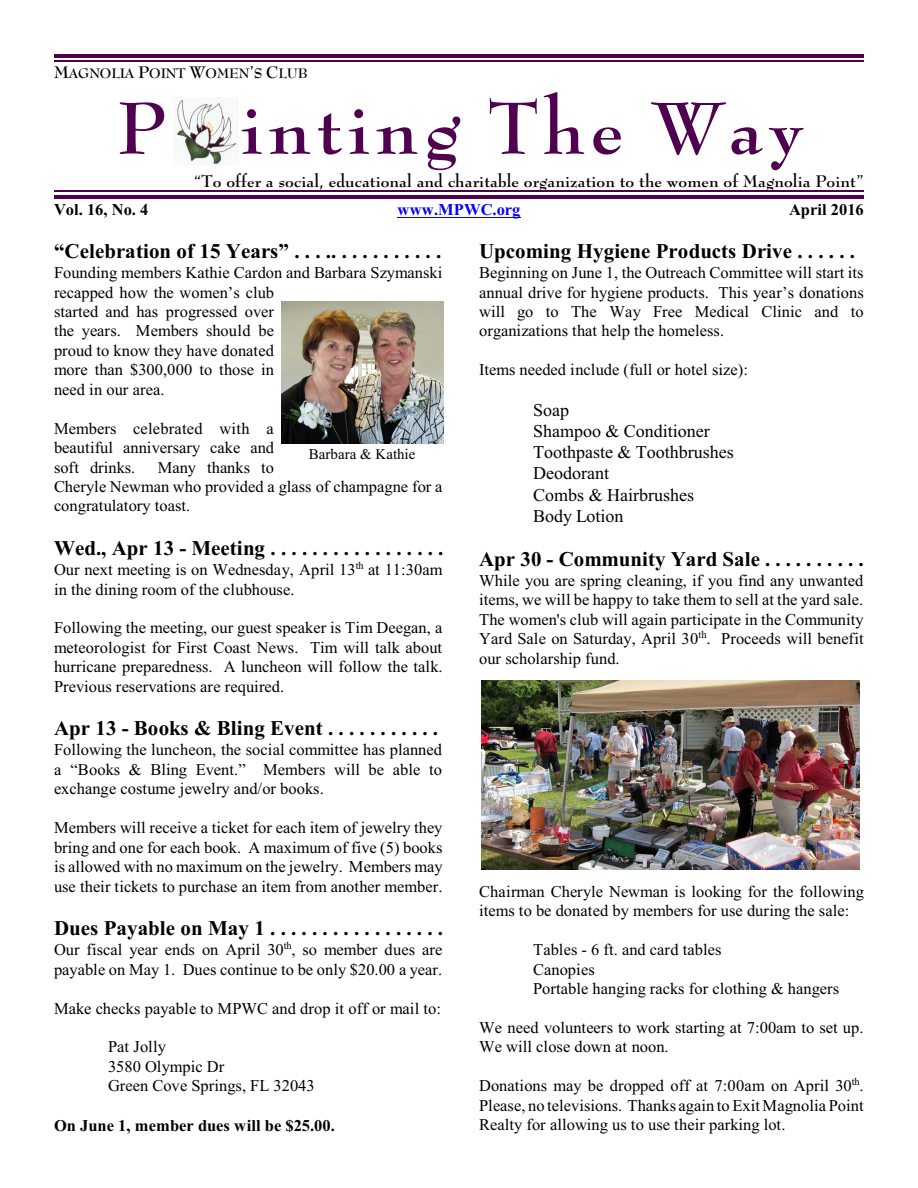
<style>
.page{position:relative;width:918px;height:1188px;background:#fff}
.page>*{position:absolute;margin:0;border:0;box-sizing:border-box;transform-origin:0 0}
.t1{font:700 72px "Bernhard Modern BT";letter-spacing:.08em;color:#4f004f}
.t2{font:700 21px "Times New Roman";color:#000}
.t3{font:18px/21.3px "Times New Roman";color:#000}
.t4{font:16.5px/19.5px "Times New Roman";color:#000}
.t5{font:700 16.5px "Bernhard Modern BT";color:#000}
.t6{font:700 16.5px "Times New Roman";color:#000}
.t7{font:700 16.5px "Times New Roman";letter-spacing:.01em;color:#00f}
.t8{font:15px "Times New Roman";color:#000}
.t9{font:700 13.5px "Bernhard Modern BT";letter-spacing:-.01em;color:#000}
.s1{font-size:16.5px}
</style>
<div class="page">
<img style="left:176px;top:99px;width:61px;height:66px">
<img style="left:281px;top:302px;width:162px;height:142px">
<img style="left:481px;top:681px;width:378px;height:189px">
<hr style="left:397px;top:217px;width:124px;height:1px;background:#00f">
<hr style="left:54px;top:54px;width:810px;height:4px;background:#4f004f">
<hr style="left:54px;top:60px;width:810px;height:2px;background:#4f004f">
<hr style="left:54px;top:191px;width:810px;height:1px;background:#4f004f">
<hr style="left:54px;top:195px;width:810px;height:4px;background:#4f004f">
<p class="t9" style="left:54px;top:68px;width:255px"><span class="s1">M</span>AGNOLIA <span class="s1">P</span>OINT <span class="s1">W</span>OMEN<span class="s1">’</span>S <span class="s1">C</span>LUB</p>
<h1 class="t1" style="left:117px;top:99px;width:688px">P inting The Way</h1>
<p class="t5" style="left:194px;top:174px;width:671px">“To offer a social, educational and charitable organization to the women of Magnolia Point”</p>
<p class="t6" style="left:54px;top:204px;width:96px">Vol. 16, No. 4</p>
<p class="t7" style="left:397px;top:204px;width:125px">www.MPWC.org</p>
<p class="t6" style="left:789px;top:204px;width:76px">April 2016</p>
<p class="t2" style="left:54px;top:244px;width:389px">“Celebration of 15 Years” . . . .. . . . . . . . . . .</p>
<p class="t4" style="left:54px;top:264px;width:390px">Founding members Kathie Cardon and Barbara Szymanski recapped how the women’s club<br>started and has progressed over<br>the years. Members should be<br>proud to know they have donated<br>more than $300,000 to those in<br>need in our area.</p>
<p class="t4" style="left:54px;top:420px;width:222px;text-align:justify">Members celebrated with a beautiful anniversary cake and soft drinks.</p>
<p class="t2" style="left:479px;top:244px;width:377px">Upcoming Hygiene Products Drive . . . . . .</p>
<p class="t4" style="left:479px;top:264px;width:386px;text-align:justify">Beginning on June 1, the Outreach Committee will start its annual drive for hygiene products. This year’s donations will go to The Way Free Medical Clinic and to organizations that help the homeless.</p>
<p class="t4" style="left:479px;top:362px;width:270px">Items needed include (full or hotel size):</p>
<p class="t3" style="left:533px;top:401px;width:202px">Soap<br>Shampoo &amp; Conditioner<br>Toothpaste &amp; Toothbrushes<br>Deodorant<br>Combs &amp; Hairbrushes<br>Body Lotion</p>
<p class="t2" style="left:479px;top:552px;width:386px">Apr 30 - Community Yard Sale . . . . . . . . . .</p>
<p class="t4" style="left:479px;top:572px;width:386px;text-align:justify">While you are spring cleaning, if you find any unwanted items, we will be happy to take them to sell at the yard sale.<br>The women's club will again participate in the Community Yard Sale on Saturday, April 30<sup>th</sup>. Proceeds will benefit our scholarship fund.</p>
<p class="t8" style="left:309px;top:449px;width:108px">Barbara &amp; Kathie</p>
<p class="t4" style="left:54px;top:459px;width:390px;text-indent:104px">Many thanks to<br>Cheryle Newman who provided a glass of champagne for a congratulatory toast.</p>
<p class="t2" style="left:54px;top:541px;width:391px">Wed., Apr 13 - Meeting . . . . . . . . . . . . . . . . .</p>
<p class="t4" style="left:54px;top:561px;width:390px">Our next meeting is on Wednesday, April 13<sup>th</sup> at 11:30am in the dining room of the clubhouse.</p>
<p class="t4" style="left:54px;top:620px;width:390px;text-align:justify">Following the meeting, our guest speaker is Tim Deegan, a meteorologist for First Coast News. Tim will talk about hurricane preparedness. A luncheon will follow the talk.<br>Previous reservations are required.</p>
<p class="t2" style="left:54px;top:721px;width:386px">Apr 13 - Books &amp; Bling Event . . . . . . . . . . .</p>
<p class="t4" style="left:54px;top:742px;width:390px;text-align:justify">Following the luncheon, the social committee has planned a “Books &amp; Bling Event.” Members will be able to exchange costume jewelry and/or books.</p>
<p class="t4" style="left:54px;top:820px;width:390px;text-align:justify">Members will receive a ticket for each item of jewelry they bring and one for each book. A maximum of five (5) books is allowed with no maximum on the jewelry. Members may use their tickets to purchase an item from another member.</p>
<p class="t2" style="left:54px;top:921px;width:391px">Dues Payable on May 1 . . . . . . . . . . . . . . . . .</p>
<p class="t4" style="left:54px;top:942px;width:390px">Our fiscal year ends on April 30<sup>th</sup>, so member dues are payable on May 1. Dues continue to be only $20.00 a year.</p>
<p class="t4" style="left:54px;top:1000px;width:388px">Make checks payable to MPWC and drop it off or mail to:</p>
<p class="t4" style="left:108px;top:1039px;width:208px">Pat Jolly<br>3580 Olympic Dr<br>Green Cove Springs, FL 32043</p>
<p class="t6" style="left:54px;top:1119px;width:282px">On June 1, member dues will be $25.00.</p>
<p class="t4" style="left:479px;top:883px;width:386px">Chairman Cheryle Newman is looking for the following items to be donated by members for use during the sale:</p>
<p class="t4" style="left:533px;top:942px;width:308px">Tables - 6 ft. and card tables<br>Canopies<br>Portable hanging racks for clothing &amp; hangers</p>
<p class="t4" style="left:479px;top:1019px;width:386px">We need volunteers to work starting at 7:00am to set up.<br>We will close down at noon.</p>
<p class="t4" style="left:479px;top:1078px;width:386px;text-align:justify">Donations may be dropped off at 7:00am on April 30<sup>th</sup>.<br>Please, no televisions. Thanks again to Exit Magnolia Point Realty for allowing us to use their parking lot.</p>
</div>
